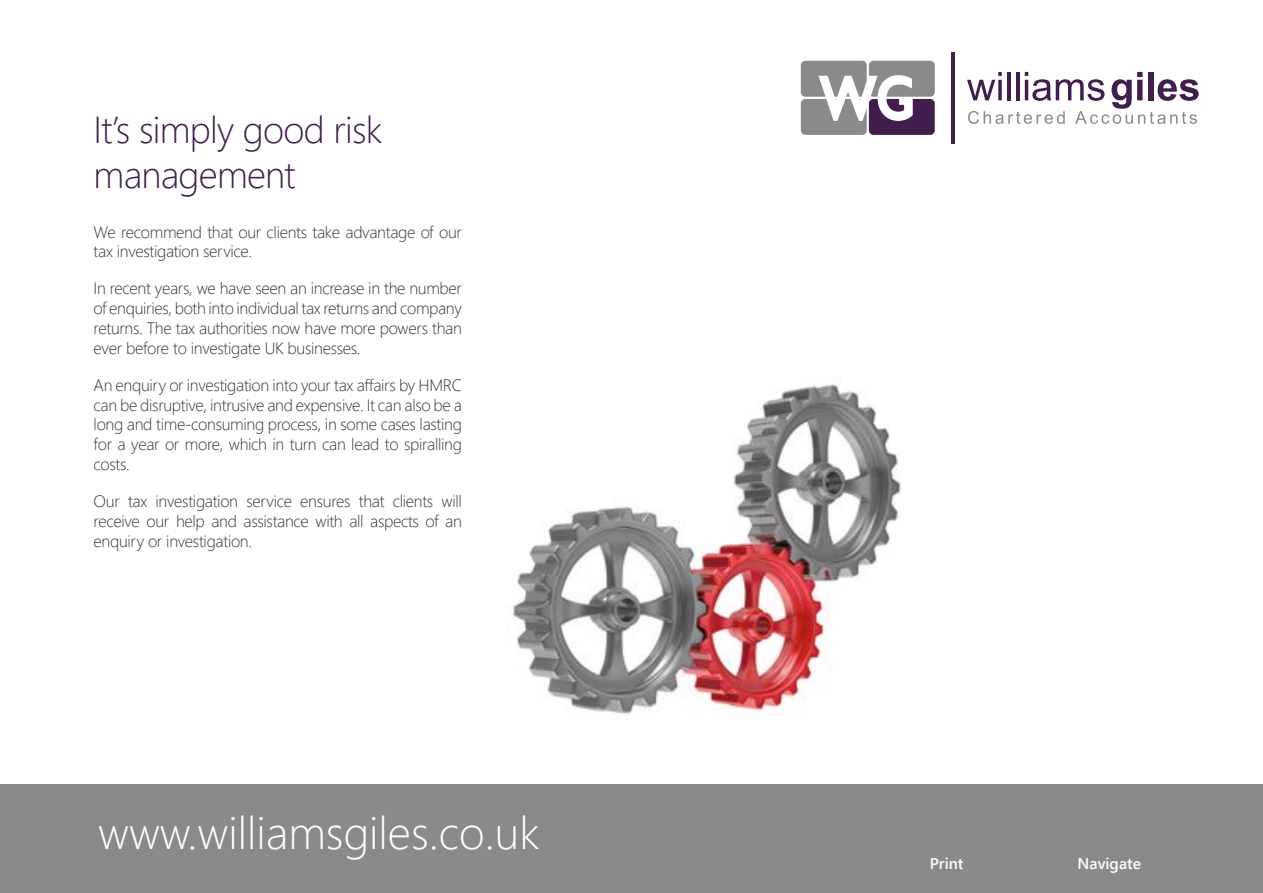
<style>
.page{position:relative;width:1263px;height:893px;background:#fff}
.page>*{position:absolute;margin:0;border:0;box-sizing:border-box;transform-origin:0 0}
.t1{font:300 45.6px "Segoe UI";color:#fff}
.t2{font:300 37.5px/45px "Segoe UI";letter-spacing:-.02em;color:#411e4e}
.t3{font:300 16.5px/19.8px "Segoe UI";letter-spacing:-.02em;color:#333;text-align:justify}
.t4{font:600 15.6px "Segoe UI";color:#fff}
</style>
<div class="page">
<div style="left:0;top:784px;width:1263px;height:109px;background:#8a8a8d"></div>
<img style="left:513px;top:384px;width:389px;height:331px">
<svg style="left:801px;top:61px;width:134px;height:74px"></svg>
<hr style="left:951px;top:52px;width:4px;height:91px;background:#411e4e">
<svg style="left:967px;top:72px;width:232px;height:52px"></svg>
<h2 class="t2" style="left:94px;top:105px;width:290px">It’s simply good risk management</h2>
<p class="t3" style="left:94px;top:221px;width:370px">We recommend that our clients take advantage of our tax investigation service.</p>
<p class="t3" style="left:94px;top:278px;width:370px">In recent years, we have seen an increase in the number of enquiries, both into individual tax returns and company returns. The tax authorities now have more powers than ever before to investigate UK businesses.</p>
<p class="t3" style="left:94px;top:374px;width:370px">An enquiry or investigation into your tax affairs by HMRC can be disruptive, intrusive and expensive. It can also be a long and time-consuming process, in some cases lasting for a year or more, which in turn can lead to spiralling costs.</p>
<p class="t3" style="left:94px;top:491px;width:370px">Our tax investigation service ensures that clients will receive our help and assistance with all aspects of an enquiry or investigation.</p>
<h1 class="t1" style="left:98px;top:799px;width:443px">www.williamsgiles.co.uk</h1>
<p class="t4" style="left:930px;top:851px;width:35px">Print</p>
<p class="t4" style="left:1077px;top:851px;width:65px">Navigate</p>
</div>
